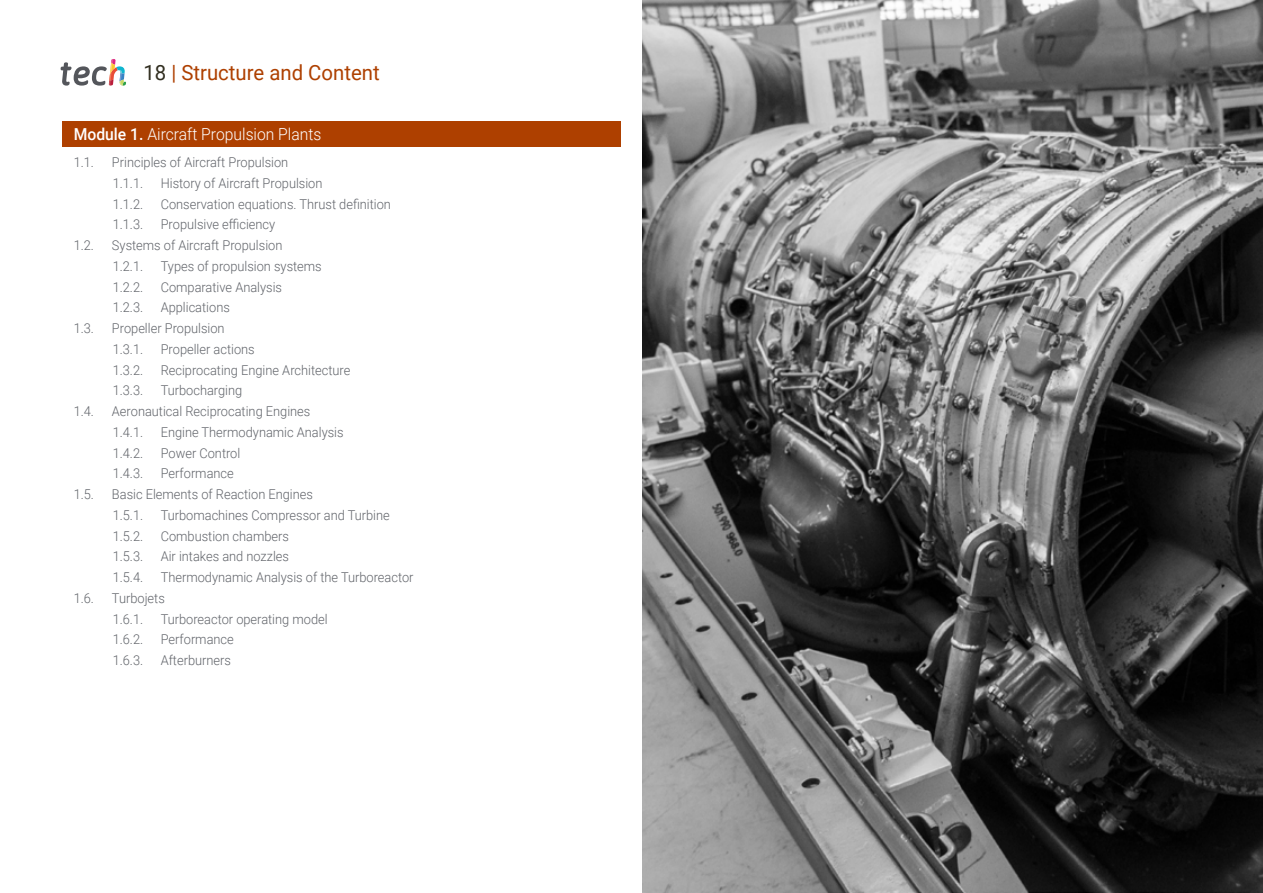
<style>
.page{position:relative;width:1263px;height:893px;background:#fff}
.page>*{position:absolute;margin:0;border:0;box-sizing:border-box;transform-origin:0 0}
.t1{font:21px "Roboto";color:#ae4000}
.t2{font:300 16.5px "Roboto";color:#fff;scale:.95 1}
.t3{font:300 13.5px/20.7px "Roboto";color:#61646a;scale:.95 1}
.s1{color:#312e20}
.s2{font-weight:500}
</style>
<div class="page">
<img style="left:642px;top:0;width:621px;height:893px">
<div style="left:63px;top:121px;width:558px;height:25px;background:#ae4000"></div>
<svg style="left:61px;top:59px;width:65px;height:27px"></svg>
<h1 class="t1" style="left:144px;top:57px;width:238px"><span class="s1">18</span> | Structure and Content</h1>
<p class="t2" style="left:74px;top:123px;width:262px"><span class="s2">Module 1.</span> Aircraft Propulsion Plants</p>
<p class="t3" style="left:74px;top:151px;width:23px">1.1.</p>
<p class="t3" style="left:112px;top:151px;width:187px">Principles of Aircraft Propulsion<br>1.1.1.</p>
<p class="t3" style="left:161px;top:172px;width:172px">History of Aircraft Propulsion</p>
<p class="t3" style="left:113px;top:193px;width:34px">1.1.2.</p>
<p class="t3" style="left:161px;top:193px;width:244px">Conservation equations. Thrust definition</p>
<p class="t3" style="left:113px;top:214px;width:34px">1.1.3.</p>
<p class="t3" style="left:161px;top:214px;width:122px">Propulsive efficiency</p>
<p class="t3" style="left:74px;top:234px;width:23px">1.2.</p>
<p class="t3" style="left:112px;top:234px;width:181px">Systems of Aircraft Propulsion<br>1.2.1.</p>
<p class="t3" style="left:161px;top:255px;width:171px">Types of propulsion systems</p>
<p class="t3" style="left:113px;top:276px;width:34px">1.2.2.</p>
<p class="t3" style="left:161px;top:276px;width:129px">Comparative Analysis</p>
<p class="t3" style="left:113px;top:297px;width:34px">1.2.3.</p>
<p class="t3" style="left:161px;top:297px;width:74px">Applications</p>
<p class="t3" style="left:74px;top:317px;width:23px">1.3.</p>
<p class="t3" style="left:112px;top:317px;width:120px">Propeller Propulsion<br>1.3.1.</p>
<p class="t3" style="left:161px;top:338px;width:100px">Propeller actions</p>
<p class="t3" style="left:113px;top:359px;width:34px">1.3.2.</p>
<p class="t3" style="left:161px;top:359px;width:201px">Reciprocating Engine Architecture</p>
<p class="t3" style="left:113px;top:380px;width:34px">1.3.3.</p>
<p class="t3" style="left:161px;top:380px;width:87px">Turbocharging</p>
<p class="t3" style="left:74px;top:400px;width:23px">1.4.</p>
<p class="t3" style="left:112px;top:400px;width:210px">Aeronautical Reciprocating Engines<br>1.4.1.</p>
<p class="t3" style="left:161px;top:421px;width:194px">Engine Thermodynamic Analysis</p>
<p class="t3" style="left:113px;top:442px;width:34px">1.4.2.</p>
<p class="t3" style="left:161px;top:442px;width:85px">Power Control</p>
<p class="t3" style="left:113px;top:463px;width:34px">1.4.3.</p>
<p class="t3" style="left:161px;top:463px;width:78px">Performance</p>
<p class="t3" style="left:74px;top:483px;width:23px">1.5.</p>
<p class="t3" style="left:112px;top:483px;width:213px">Basic Elements of Reaction Engines<br>1.5.1.</p>
<p class="t3" style="left:161px;top:504px;width:243px">Turbomachines Compressor and Turbine</p>
<p class="t3" style="left:113px;top:525px;width:34px">1.5.2.</p>
<p class="t3" style="left:161px;top:525px;width:137px">Combustion chambers</p>
<p class="t3" style="left:113px;top:546px;width:34px">1.5.3.</p>
<p class="t3" style="left:161px;top:546px;width:137px">Air intakes and nozzles</p>
<p class="t3" style="left:113px;top:566px;width:34px">1.5.4.</p>
<p class="t3" style="left:161px;top:566px;width:268px">Thermodynamic Analysis of the Turboreactor</p>
<p class="t3" style="left:74px;top:587px;width:23px">1.6.</p>
<p class="t3" style="left:112px;top:587px;width:57px">Turbojets<br>1.6.1.</p>
<p class="t3" style="left:161px;top:608px;width:177px">Turboreactor operating model</p>
<p class="t3" style="left:113px;top:629px;width:34px">1.6.2.</p>
<p class="t3" style="left:161px;top:629px;width:78px">Performance</p>
<p class="t3" style="left:113px;top:649px;width:34px">1.6.3.</p>
<p class="t3" style="left:161px;top:649px;width:75px">Afterburners</p>
</div>
